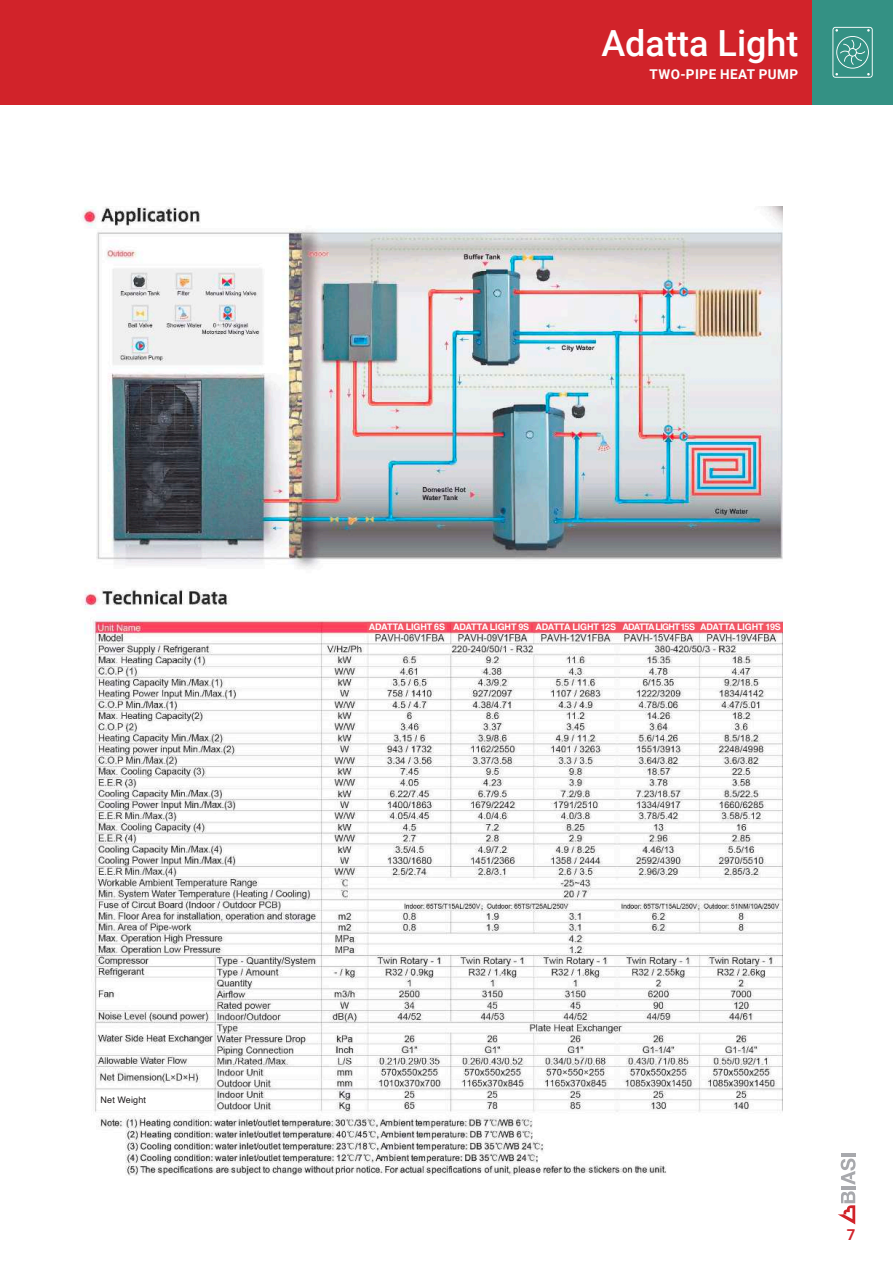
<style>
.page{position:relative;width:893px;height:1263px;background:#fff}
.page>*{position:absolute;margin:0;border:0;box-sizing:border-box;transform-origin:0 0}
.t1{font:500 36px "Roboto";color:#fff}
.t2{font:700 15px "Roboto";color:#d1232a}
.t3{font:700 13.5px "Roboto";letter-spacing:.035em;color:#fff}
.t4{font:700 9px "Helvetica";letter-spacing:-.015em;color:#fff}
.t5{font:9px "Helvetica";letter-spacing:.02em;color:#231f20}
</style>
<div class="page">
<hr style="left:841px;top:1186px;width:14px;height:3px;background:#a8a9ad">
<hr style="left:841px;top:1153px;width:14px;height:4px;background:#a8a9ad">
<svg style="left:838px;top:1191px;width:17px;height:33px"></svg>
<svg style="left:841px;top:1158px;width:14px;height:27px"></svg>
<div style="left:0;top:0;width:893px;height:105px;background:#d1232a"></div>
<div style="left:812px;top:0;width:81px;height:105px;background:#349184"></div>
<svg style="left:832px;top:27px;width:41px;height:51px"></svg>
<img style="left:83px;top:206px;width:700px;height:970px">
<div style="left:367px;top:623px;width:80px;height:9px;background:#f45362"></div>
<div style="left:451px;top:623px;width:80px;height:9px;background:#f45362"></div>
<div style="left:533px;top:623px;width:85px;height:9px;background:#f45362"></div>
<div style="left:616px;top:623px;width:85px;height:9px;background:#f45362"></div>
<div style="left:698px;top:623px;width:85px;height:9px;background:#f45362"></div>
<div style="left:98px;top:1091px;width:115px;height:18px;background:#fff"></div>
<p class="t5" style="left:101px;top:1092px;width:47px">Net Weight</p>
<h1 class="t1" style="left:601px;top:18px;width:199px">Adatta Light</h1>
<h3 class="t3" style="left:650px;top:65px;width:150px">TWO-PIPE HEAT PUMP</h3>
<p class="t4" style="left:369px;top:619px;width:414px">ADATTA LIGHT 6S ADATTA LIGHT 9S ADATTA LIGHT 12S ADATTA LIGHT 15S ADATTA LIGHT 19S</p>
<h2 class="t2" style="left:847px;top:1224px;width:10px">7</h2>
</div>
